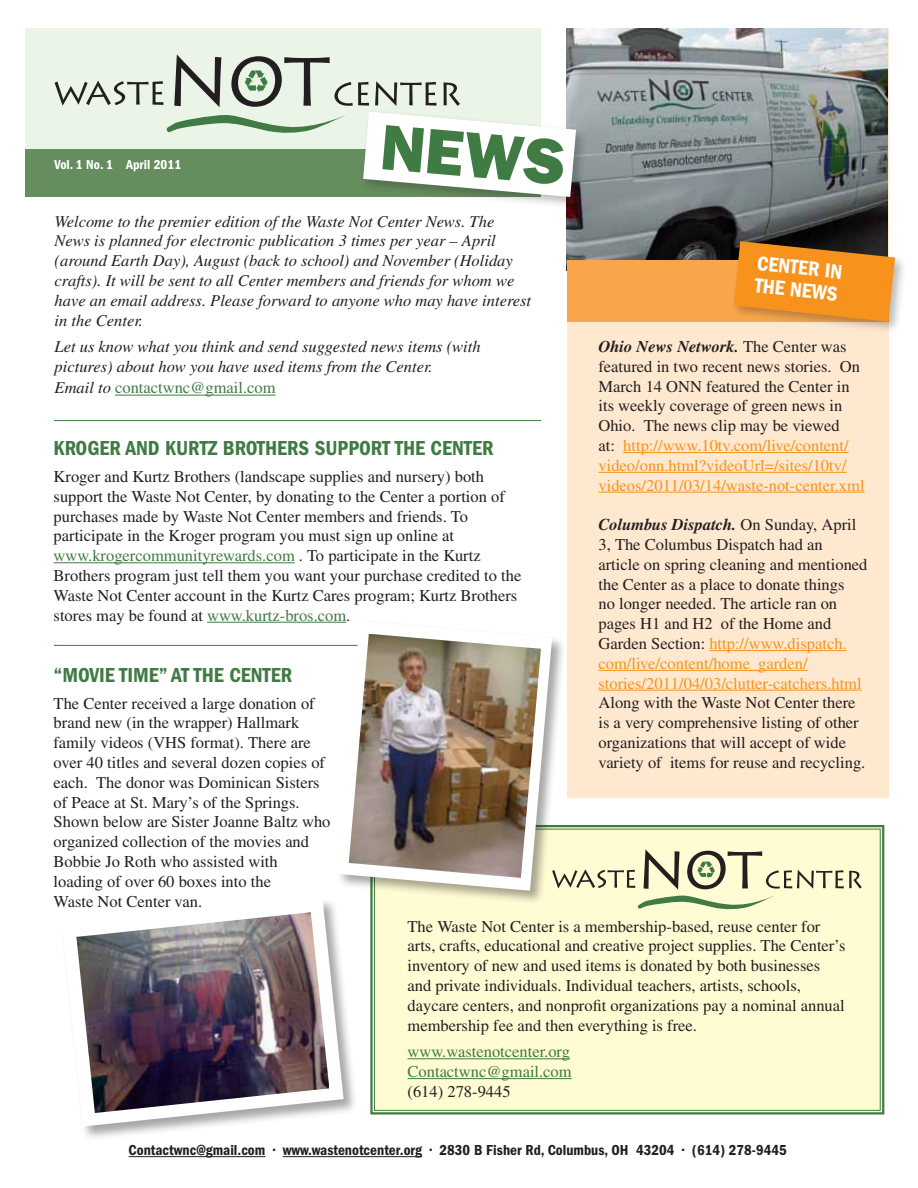
<style>
.page{position:relative;width:918px;height:1188px;background:#fff}
.page>*{position:absolute;margin:0;border:0;box-sizing:border-box;transform-origin:0 0}
.t1{font:800 64.5px "Franklin Gothic";color:#407b43}
.t2{font:600 condensed 21px "Franklin Gothic";color:#407b43}
.t3{font:600 condensed 21px/22.5px "Franklin Gothic";color:#fff}
.t4{font:16.5px/19.8px "Times";color:#231f20}
.t5{font:italic 16.5px/19.8px "Times";color:#231f20}
.t6{font:16.5px/19.8px "Times";color:#407b43}
.t7{font:600 condensed 15px "Franklin Gothic";color:#231f20}
.t8{font:600 condensed 13.5px "Franklin Gothic";color:#fff}
.s1{font-style:italic;color:#231f20}
.s2{color:#407b43}
.s3{font-weight:700;font-style:italic}
.s4{color:#f7931d}
</style>
<div class="page">
<div style="left:26px;top:149px;width:515px;height:48px;background:#668d5e"></div>
<div style="left:370px;top:825px;width:515px;height:290px;background:#fffbd3"></div>
<div style="left:567px;top:28px;width:321px;height:769px;background:#fee8cf"></div>
<div style="left:26px;top:28px;width:515px;height:121px;background:#eaf4e7"></div>
<div style="left:61px;top:897px;width:297px;height:243px;background:#231f20;opacity:.4"></div>
<svg style="left:62px;top:899px;width:282px;height:227px"></svg>
<img style="left:76px;top:912px;width:253px;height:201px">
<img style="left:567px;top:28px;width:321px;height:232px">
<hr style="left:115px;top:395px;width:161px;height:1px;background:#407b43">
<hr style="left:623px;top:452px;width:226px;height:1px;background:#f7931d">
<hr style="left:598px;top:472px;width:249px;height:1px;background:#f7931d">
<hr style="left:598px;top:492px;width:267px;height:1px;background:#f7931d">
<hr style="left:709px;top:650px;width:138px;height:1px;background:#f7931d">
<hr style="left:598px;top:670px;width:210px;height:1px;background:#f7931d">
<hr style="left:598px;top:690px;width:264px;height:1px;background:#f7931d">
<hr style="left:54px;top:562px;width:241px;height:1px;background:#407b43">
<hr style="left:207px;top:622px;width:139px;height:1px;background:#407b43">
<hr style="left:54px;top:420px;width:487px;height:1px;background:#407b43">
<hr style="left:54px;top:645px;width:487px;height:1px;background:#407b43">
<div style="left:336px;top:620px;width:230px;height:285px;background:#231f20;opacity:.4"></div>
<svg style="left:338px;top:621px;width:214px;height:270px"></svg>
<img style="left:349px;top:634px;width:192px;height:244px">
<hr style="left:408px;top:1058px;width:162px;height:1px;background:#407b43">
<hr style="left:408px;top:1078px;width:164px;height:1px;background:#407b43">
<div style="left:360px;top:108px;width:228px;height:101px;background:#231f20;opacity:.3"></div>
<svg style="left:55px;top:55px;width:521px;height:142px"></svg>
<div style="left:567px;top:260px;width:321px;height:62px;background:#f9a64a"></div>
<div style="left:730px;top:238px;width:177px;height:96px;background:#231f20;opacity:.3"></div>
<svg style="left:734px;top:241px;width:161px;height:81px;background:#dd8925"></svg>
<svg style="left:552px;top:849px;width:310px;height:61px;background:#deddb9"></svg>
<hr style="left:129px;top:1156px;width:136px;height:1px;background:#231f20">
<hr style="left:283px;top:1156px;width:139px;height:1px;background:#231f20">
<p class="t8" style="left:55px;top:157px;width:128px">Vol. 1 No. 1 April 2011</p>
<h1 class="t1" style="left:384px;top:109px;width:187px;rotate:5deg">News</h1>
<p class="t5" style="left:55px;top:211px;width:478px">Welcome to the premier edition of the Waste Not Center News. The News is planned for electronic publication 3 times per year – April (around Earth Day), August (back to school) and November (Holiday crafts). It will be sent to all Center members and friends for whom we have an email address. Please forward to anyone who may have interest in the Center.</p>
<p class="t5" style="left:55px;top:337px;width:428px">Let us know what you think and send suggested news items (with pictures) about how you have used items from the Center.</p>
<p class="t6" style="left:55px;top:378px;width:222px"><span class="s1">Email to</span> contactwnc@gmail.com</p>
<p class="t2" style="left:54px;top:436px;width:441px">Kroger and Kurtz Brothers Support the Center</p>
<p class="t4" style="left:54px;top:466px;width:469px">Kroger and Kurtz Brothers (landscape supplies and nursery) both support the Waste Not Center, by donating to the Center a portion of purchases made by Waste Not Center members and friends. To participate in the Kroger program you must sign up online at <span class="s2">www.krogercommunityrewards.com</span> . To participate in the Kurtz Brothers program just tell them you want your purchase credited to the Waste Not Center account in the Kurtz Cares program; Kurtz Brothers stores may be found at <span class="s2">www.kurtz-bros.com</span>.</p>
<p class="t2" style="left:54px;top:663px;width:240px">“Movie Time” at the Center</p>
<p class="t4" style="left:54px;top:693px;width:278px">The Center received a large donation of brand new (in the wrapper) Hallmark family videos (VHS format). There are over 40 titles and several dozen copies of each. The donor was Dominican Sisters of Peace at St. Mary’s of the Springs.<br>Shown below are Sister Joanne Baltz who organized collection of the movies and Bobbie Jo Roth who assisted with loading of over 60 boxes into the<br>Waste Not Center van.</p>
<p class="t3" style="left:758px;top:252px;width:87px;rotate:6deg">Center in the News</p>
<p class="t4" style="left:598px;top:336px;width:268px"><span class="s3">Ohio News Network.</span> The Center was featured in two recent news stories. On March 14 ONN featured the Center in its weekly coverage of green news in Ohio. The news clip may be viewed<br>at: <span class="s4">http://www.10tv.com/live/content/ video/onn.html?videoUrl=/sites/10tv/ videos/2011/03/14/waste-not-center.xml</span></p>
<p class="t4" style="left:598px;top:515px;width:270px"><span class="s3">Columbus Dispatch.</span> On Sunday, April 3, The Columbus Dispatch had an article on spring cleaning and mentioned the Center as a place to donate things<br>no longer needed. The article ran on pages H1 and H2 of the Home and Garden Section: <span class="s4">http://www.dispatch. com/live/content/home_garden/ stories/2011/04/03/clutter-catchers.html</span></p>
<p class="t4" style="left:598px;top:693px;width:268px">Along with the Waste Not Center there is a very comprehensive listing of other organizations that will accept of wide variety of items for reuse and recycling.</p>
<p class="t4" style="left:408px;top:916px;width:439px">The Waste Not Center is a membership-based, reuse center for arts, crafts, educational and creative project supplies. The Center’s inventory of new and used items is donated by both businesses and private individuals. Individual teachers, artists, schools, daycare centers, and nonprofit organizations pay a nominal annual membership fee and then everything is free.</p>
<p class="t6" style="left:408px;top:1042px;width:166px">www.wastenotcenter.org<br>Contactwnc@gmail.com</p>
<p class="t4" style="left:408px;top:1081px;width:105px">(614) 278-9445</p>
<p class="t7" style="left:129px;top:1142px;width:660px">Contactwnc@gmail.com • www.wastenotcenter.org • 2830 B Fisher Rd, Columbus, OH 43204 • (614) 278-9445</p>
</div>
